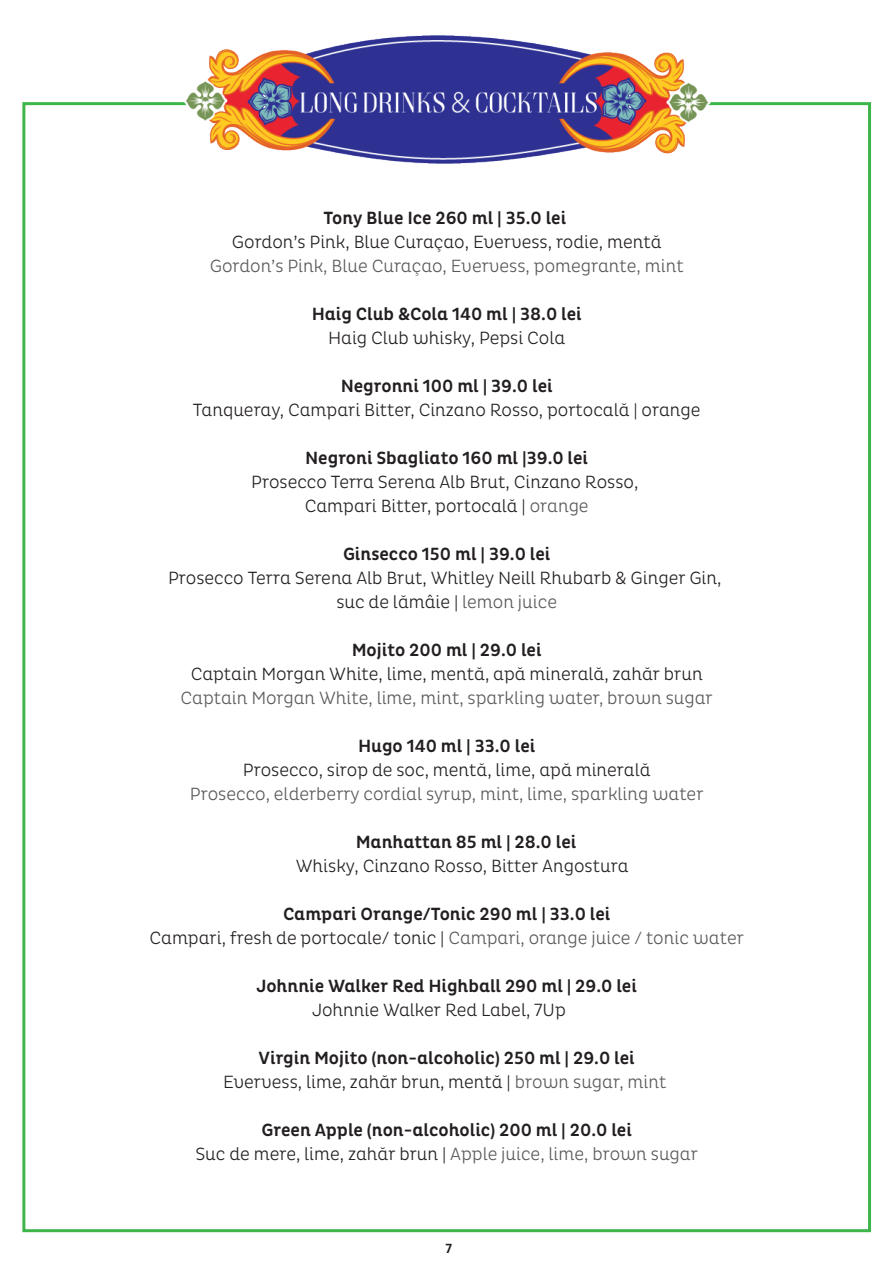
<style>
.page{position:relative;width:894px;height:1263px;background:#fff}
.page>*{position:absolute;margin:0;border:0;box-sizing:border-box;transform-origin:0 0}
.t1{font:500 18px/24px "Pluto Cond";color:#231f20;text-align:center}
.t2{font:300 18px/24px "Pluto Cond";color:#231f20;text-align:center}
.t3{font:300 18px "Pluto Cond";color:#58595b}
.t4{font:500 13.5px "Pluto Cond";color:#231f20}
.s1{color:#58595b}
.s2{font-weight:300}
.s3{font-weight:300;color:#58595b}
</style>
<div class="page">
<img style="left:183px;top:36px;width:527px;height:127px">
<p class="t1" style="left:323px;top:206px;width:244px">Tony Blue Ice 260 ml | 35.0 lei</p>
<p class="t2" style="left:232px;top:230px;width:431px">Gordon’s Pink, Blue Curaçao, Evervess, rodie, mentă</p>
<p class="t3" style="left:210px;top:256px;width:475px">Gordon’s Pink, Blue Curaçao, Evervess, pomegrante, mint</p>
<p class="t1" style="left:311px;top:302px;width:271px">Haig Club &amp;Cola 140 ml | 38.0 lei</p>
<p class="t2" style="left:328px;top:326px;width:238px">Haig Club whisky, Pepsi Cola</p>
<p class="t1" style="left:341px;top:374px;width:213px">Negronni 100 ml | 39.0 lei</p>
<p class="t2" style="left:193px;top:398px;width:509px">Tanqueray, Campari Bitter, Cinzano Rosso, portocală | orange</p>
<p class="t1" style="left:305px;top:446px;width:284px">Negroni Sbagliato 160 ml |39.0 lei</p>
<p class="t2" style="left:251px;top:470px;width:388px">Prosecco Terra Serena Alb Brut, Cinzano Rosso,<br>Campari Bitter, portocală | <span class="s1">orange</span></p>
<p class="t1" style="left:343px;top:542px;width:209px">Ginsecco 150 ml | 39.0 lei</p>
<p class="t2" style="left:168px;top:566px;width:555px">Prosecco Terra Serena Alb Brut, Whitley Neill Rhubarb &amp; Ginger Gin, suc de lămâie | <span class="s1">lemon juice</span></p>
<p class="t1" style="left:352px;top:638px;width:191px">Mojito 200 ml | 29.0 lei</p>
<p class="t2" style="left:191px;top:662px;width:513px">Captain Morgan White, lime, mentă, apă minerală, zahăr brun</p>
<p class="t3" style="left:180px;top:688px;width:533px">Captain Morgan White, lime, mint, sparkling water, brown sugar</p>
<p class="t1" style="left:358px;top:734px;width:179px">Hugo 140 ml | 33.0 lei</p>
<p class="t2" style="left:243px;top:758px;width:409px">Prosecco, sirop de soc, mentă, lime, apă minerală</p>
<p class="t3" style="left:190px;top:784px;width:515px">Prosecco, elderberry cordial syrup, mint, lime, sparkling water</p>
<p class="t1" style="left:356px;top:830px;width:222px">Manhattan 85 ml | 28.0 lei</p>
<p class="t2" style="left:296px;top:854px;width:334px">Whisky, Cinzano Rosso, Bitter Angostura</p>
<p class="t1" style="left:149px;top:902px;width:595px">Campari Orange/Tonic 290 ml | 33.0 lei<br><span class="s2">Campari, fresh de portocale/ tonic |</span> <span class="s3">Campari, orange juice / tonic water</span></p>
<p class="t1" style="left:256px;top:974px;width:382px">Johnnie Walker Red Highball 290 ml | 29.0 lei</p>
<p class="t2" style="left:312px;top:998px;width:255px">Johnnie Walker Red Label, 7Up</p>
<p class="t1" style="left:223px;top:1046px;width:444px">Virgin Mojito (non-alcoholic) 250 ml | 29.0 lei<br><span class="s2">Evervess, lime, zahăr brun, mentă |</span> <span class="s3">brown sugar, mint</span></p>
<p class="t1" style="left:195px;top:1118px;width:504px">Green Apple (non-alcoholic) 200 ml | 20.0 lei<br><span class="s2">Suc de mere, lime, zahăr brun |</span> <span class="s3">Apple juice, lime, brown sugar</span></p>
<p class="t4" style="left:445px;top:1241px;width:8px">7</p>
</div>
